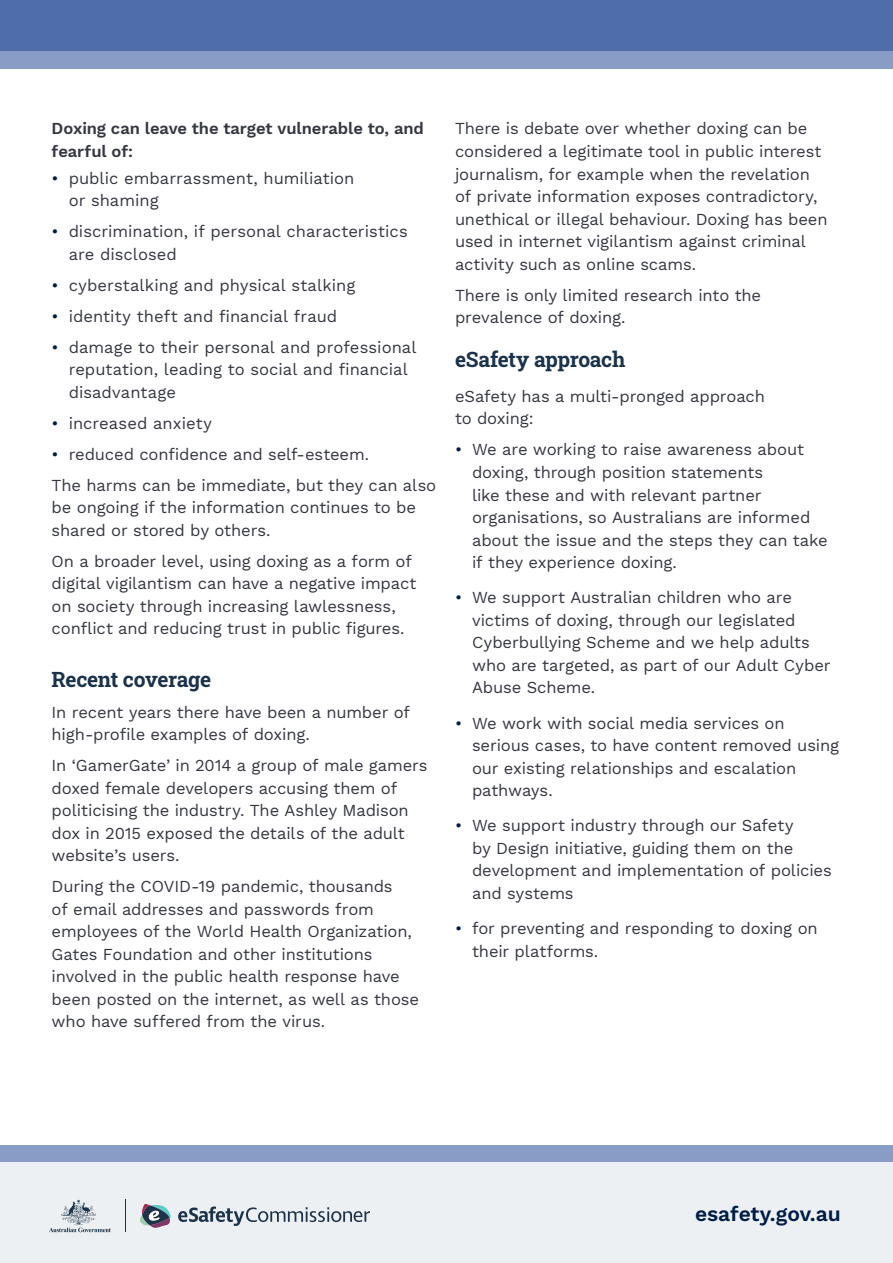
<style>
.page{position:relative;width:893px;height:1263px;background:#fff}
.page>*{position:absolute;margin:0;border:0;box-sizing:border-box;transform-origin:0 0}
.t1{font:700 21px "Roboto Slab";letter-spacing:-.02em;color:#1b324b}
.t2{font:21px "Work Sans";color:#001e45}
.t3{font:16.5px/22.5px "Work Sans";letter-spacing:-.01em;color:#343740}
.t4{font:600 16.5px/22.5px "Work Sans";color:#343740}
.t5{font:16.5px "Work Sans";letter-spacing:.01em;color:#343740}
.s1{color:#001e45}
</style>
<div class="page">
<div style="left:0;top:1145px;width:893px;height:17px;background:#889dc6"></div>
<div style="left:0;top:1162px;width:893px;height:101px;background:#edf0f2"></div>
<svg style="left:140px;top:1204px;width:31px;height:24px"></svg>
<svg style="left:49px;top:1199px;width:62px;height:33px"></svg>
<hr style="left:125px;top:1199px;width:1px;height:33px;background:#1c334a">
<svg style="left:178px;top:1206px;width:192px;height:20px"></svg>
<div style="left:0;top:0;width:893px;height:52px;background:#4e6daa"></div>
<div style="left:0;top:52px;width:893px;height:17px;background:#889dc6"></div>
<p class="t4" style="left:52px;top:118px;width:374px">Doxing can leave the target vulnerable to, and fearful of:</p>
<p class="t3" style="left:69px;top:168px;width:287px;text-indent:-17px"><span class="s1">•</span> public embarrassment, humiliation or shaming</p>
<p class="t3" style="left:69px;top:221px;width:341px;text-indent:-17px"><span class="s1">•</span> discrimination, if personal characteristics are disclosed</p>
<p class="t5" style="left:52px;top:275px;width:305px"><span class="s1">•</span> cyberstalking and physical stalking</p>
<p class="t3" style="left:52px;top:306px;width:287px"><span class="s1">•</span> identity theft and financial fraud</p>
<p class="t3" style="left:69px;top:337px;width:349px;text-indent:-17px"><span class="s1">•</span> damage to their personal and professional reputation, leading to social and financial disadvantage</p>
<p class="t3" style="left:52px;top:413px;width:162px"><span class="s1">•</span> increased anxiety</p>
<p class="t3" style="left:52px;top:439px;width:386px;line-height:31px"><span class="s1">•</span> reduced confidence and self-esteem.<br>The harms can be immediate, but they can also</p>
<p class="t3" style="left:52px;top:497px;width:366px">be ongoing if the information continues to be shared or stored by others.</p>
<p class="t3" style="left:52px;top:551px;width:366px">On a broader level, using doxing as a form of digital vigilantism can have a negative impact on society through increasing lawlessness, conflict and reducing trust in public figures.</p>
<p class="t1" style="left:52px;top:664px;width:161px">Recent coverage</p>
<p class="t3" style="left:52px;top:701px;width:360px">In recent years there have been a number of high-profile examples of doxing.</p>
<p class="t3" style="left:52px;top:755px;width:377px">In ‘GamerGate’ in 2014 a group of male gamers doxed female developers accusing them of politicising the industry. The Ashley Madison dox in 2015 exposed the details of the adult website’s users.</p>
<p class="t3" style="left:52px;top:876px;width:369px">During the COVID-19 pandemic, thousands<br>of email addresses and passwords from employees of the World Health Organization, Gates Foundation and other institutions involved in the public health response have been posted on the internet, as well as those who have suffered from the virus.</p>
<p class="t3" style="left:455px;top:118px;width:374px">There is debate over whether doxing can be considered a legitimate tool in public interest journalism, for example when the revelation of private information exposes contradictory, unethical or illegal behaviour. Doxing has been used in internet vigilantism against criminal activity such as online scams.</p>
<p class="t3" style="left:455px;top:284px;width:308px">There is only limited research into the prevalence of doxing.</p>
<p class="t1" style="left:455px;top:345px;width:172px">eSafety approach</p>
<p class="t3" style="left:455px;top:386px;width:311px">eSafety has a multi-pronged approach to doxing:</p>
<p class="t3" style="left:472px;top:439px;width:357px;text-indent:-17px"><span class="s1">•</span> We are working to raise awareness about doxing, through position statements<br>like these and with relevant partner organisations, so Australians are informed about the issue and the steps they can take if they experience doxing.</p>
<p class="t3" style="left:472px;top:587px;width:360px;text-indent:-17px"><span class="s1">•</span> We support Australian children who are victims of doxing, through our legislated Cyberbullying Scheme and we help adults who are targeted, as part of our Adult Cyber Abuse Scheme.</p>
<p class="t3" style="left:472px;top:712px;width:369px;text-indent:-17px"><span class="s1">•</span> We work with social media services on serious cases, to have content removed using our existing relationships and escalation pathways.</p>
<p class="t3" style="left:472px;top:815px;width:361px;text-indent:-17px"><span class="s1">•</span> We support industry through our Safety<br>by Design initiative, guiding them on the development and implementation of policies and systems</p>
<p class="t3" style="left:472px;top:918px;width:347px;text-indent:-17px"><span class="s1">•</span> for preventing and responding to doxing on their platforms.</p>
<p class="t2" style="left:695px;top:1198px;width:147px">esafety.gov.au</p>
</div>
